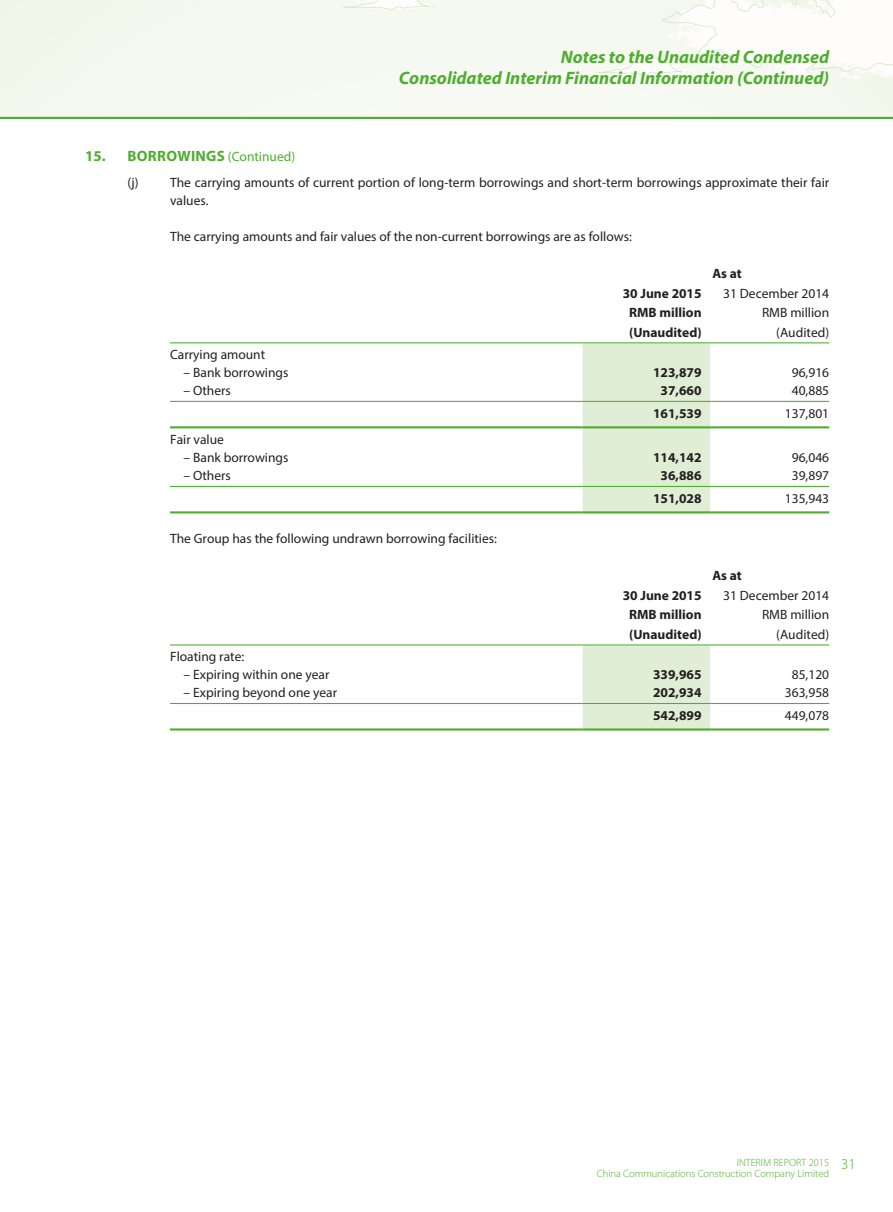
<style>
.page{position:relative;width:893px;height:1212px;background:#fff}
.page>*{position:absolute;margin:0;border:0;box-sizing:border-box;transform-origin:0 0}
.t1{font:italic 700 18px/21px "Myriad Pro";color:#4fad2f;text-align:right}
.t2{font:700 15px "Myriad Pro";color:#4fad2f}
.t3{font:13.5px/18px "Myriad Pro";color:#231f20}
.t4{font:700 13.5px "Myriad Pro";color:#231f20}
.t5{font:13.5px "Myriad Pro";color:#4fad2f}
.t6{font:300 10.5px "Myriad Pro";color:#4fad2f}
.s1{font-size:15px}
</style>
<div class="page">
<img style="left:0;top:0;width:893px;height:117px">
<hr style="left:0;top:117px;width:893px;height:2px;background:#4fad2f">
<div style="left:583px;top:343px;width:127px;height:168px;background:#e0eed5"></div>
<hr style="left:170px;top:342px;width:413px;height:1px;background:#4fad2f">
<hr style="left:583px;top:342px;width:127px;height:1px;background:#4fad2f">
<hr style="left:710px;top:342px;width:119px;height:1px;background:#4fad2f">
<hr style="left:170px;top:401px;width:413px;height:1px;background:#4fad2f">
<hr style="left:583px;top:401px;width:127px;height:1px;background:#4fad2f">
<hr style="left:710px;top:401px;width:119px;height:1px;background:#4fad2f">
<hr style="left:170px;top:426px;width:413px;height:2px;background:#4fad2f">
<hr style="left:583px;top:426px;width:127px;height:2px;background:#4fad2f">
<hr style="left:710px;top:426px;width:119px;height:2px;background:#4fad2f">
<hr style="left:170px;top:486px;width:413px;height:1px;background:#4fad2f">
<hr style="left:583px;top:486px;width:127px;height:1px;background:#4fad2f">
<hr style="left:710px;top:486px;width:119px;height:1px;background:#4fad2f">
<hr style="left:170px;top:511px;width:413px;height:2px;background:#4fad2f">
<hr style="left:583px;top:511px;width:127px;height:2px;background:#4fad2f">
<hr style="left:710px;top:511px;width:119px;height:2px;background:#4fad2f">
<div style="left:583px;top:645px;width:127px;height:83px;background:#e0eed5"></div>
<hr style="left:170px;top:644px;width:413px;height:1px;background:#4fad2f">
<hr style="left:583px;top:644px;width:127px;height:1px;background:#4fad2f">
<hr style="left:710px;top:644px;width:119px;height:1px;background:#4fad2f">
<hr style="left:170px;top:703px;width:413px;height:1px;background:#4fad2f">
<hr style="left:583px;top:703px;width:127px;height:1px;background:#4fad2f">
<hr style="left:710px;top:703px;width:119px;height:1px;background:#4fad2f">
<hr style="left:170px;top:728px;width:413px;height:2px;background:#4fad2f">
<hr style="left:583px;top:728px;width:127px;height:2px;background:#4fad2f">
<hr style="left:710px;top:728px;width:119px;height:2px;background:#4fad2f">
<h1 class="t1" style="left:399px;top:46px;width:432px">Notes to the Unaudited Condensed<br>Consolidated Interim Financial Information (Continued)</h1>
<p class="t2" style="left:85px;top:147px;width:63px">15. Borro</p>
<p class="t2" style="left:177px;top:147px;width:23px">wings</p>
<p class="t5" style="left:228px;top:148px;width:69px">(Continued)</p>
<p class="t3" style="left:170px;top:173px;width:661px;text-indent:-43px">(j) The carrying amounts of current portion of long-term borrowings and short-term borrowings approximate their fair values.</p>
<p class="t3" style="left:170px;top:227px;width:463px">The carrying amounts and fair values of the non-current borrowings are as follows:</p>
<p class="t4" style="left:712px;top:265px;width:31px">As at</p>
<p class="t4" style="left:623px;top:284px;width:80px">30 June 2015</p>
<p class="t3" style="left:723px;top:284px;width:107px">31 December 2014</p>
<p class="t4" style="left:629px;top:304px;width:74px">RMB million</p>
<p class="t3" style="left:762px;top:303px;width:69px">RMB million</p>
<p class="t4" style="left:629px;top:323px;width:74px">(Unaudited)</p>
<p class="t3" style="left:776px;top:323px;width:54px">(Audited)</p>
<p class="t3" style="left:170px;top:345px;width:97px">Carrying amount</p>
<p class="t3" style="left:184px;top:363px;width:106px">– Bank borrowings</p>
<p class="t4" style="left:653px;top:364px;width:50px">123,879</p>
<p class="t3" style="left:792px;top:363px;width:39px">96,916</p>
<p class="t3" style="left:184px;top:381px;width:49px">– Others</p>
<p class="t4" style="left:661px;top:382px;width:42px">37,660</p>
<p class="t3" style="left:792px;top:381px;width:39px">40,885</p>
<p class="t4" style="left:653px;top:404px;width:50px">161,539</p>
<p class="t3" style="left:785px;top:404px;width:46px">137,801</p>
<p class="t3" style="left:170px;top:430px;width:55px">Fair value</p>
<p class="t3" style="left:184px;top:448px;width:106px">– Bank borrowings</p>
<p class="t4" style="left:653px;top:449px;width:50px">114,142</p>
<p class="t3" style="left:792px;top:448px;width:39px">96,046</p>
<p class="t3" style="left:184px;top:466px;width:49px">– Others</p>
<p class="t4" style="left:661px;top:467px;width:42px">36,886</p>
<p class="t3" style="left:792px;top:466px;width:39px">39,897</p>
<p class="t4" style="left:653px;top:489px;width:50px">151,028</p>
<p class="t3" style="left:785px;top:489px;width:46px">135,943</p>
<p class="t3" style="left:170px;top:529px;width:328px">The Group has the following undrawn borrowing facilities:</p>
<p class="t4" style="left:712px;top:567px;width:31px">As at</p>
<p class="t4" style="left:623px;top:586px;width:80px">30 June 2015</p>
<p class="t3" style="left:723px;top:586px;width:107px">31 December 2014</p>
<p class="t4" style="left:629px;top:606px;width:74px">RMB million</p>
<p class="t3" style="left:762px;top:605px;width:69px">RMB million</p>
<p class="t4" style="left:629px;top:625px;width:74px">(Unaudited)</p>
<p class="t3" style="left:776px;top:625px;width:54px">(Audited)</p>
<p class="t3" style="left:170px;top:647px;width:76px">Floating rate:</p>
<p class="t3" style="left:184px;top:665px;width:147px">– Expiring within one year</p>
<p class="t4" style="left:653px;top:666px;width:50px">339,965</p>
<p class="t3" style="left:792px;top:665px;width:39px">85,120</p>
<p class="t3" style="left:184px;top:683px;width:155px">– Expiring beyond one year</p>
<p class="t4" style="left:653px;top:684px;width:50px">202,934</p>
<p class="t3" style="left:785px;top:683px;width:46px">363,958</p>
<p class="t4" style="left:653px;top:706px;width:50px">542,899</p>
<p class="t3" style="left:785px;top:706px;width:46px">449,078</p>
<p class="t6" style="left:737px;top:1156px;width:120px">Interim Report 2015 <span class="s1">31</span></p>
<p class="t6" style="left:597px;top:1168px;width:234px">China Communications Construction Company Limited</p>
</div>
